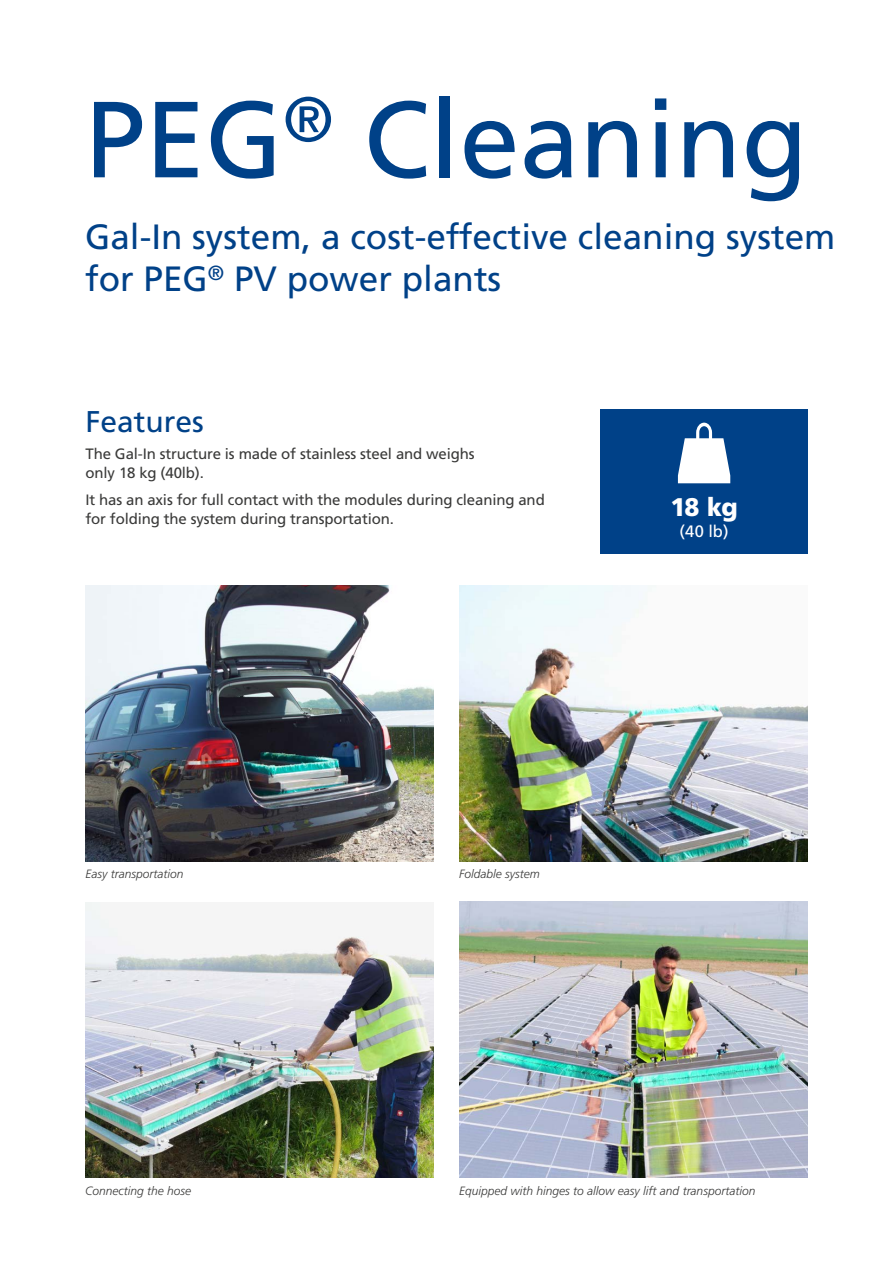
<style>
.page{position:relative;width:893px;height:1263px;background:#fff}
.page>*{position:absolute;margin:0;border:0;box-sizing:border-box;transform-origin:0 0}
.t1{font:108px "Frutiger";color:#004188}
.t2{font:35.1px/42.2px "Frutiger";color:#004188}
.t3{font:30px "Frutiger";color:#004188}
.t4{font:900 25.5px "Frutiger";color:#fff;scale:.96 1}
.t5{font:16.5px "Frutiger";color:#fff}
.t6{font:15px/18.8px "Frutiger";letter-spacing:-.01em;color:#3a3a39}
.t7{font:italic 300 12px "Frutiger";color:#3a3a39}
</style>
<div class="page">
<div style="left:600px;top:409px;width:208px;height:145px;background:#004188"></div>
<svg style="left:678px;top:423px;width:52px;height:60px"></svg>
<img style="left:85px;top:585px;width:349px;height:276px">
<img style="left:459px;top:585px;width:349px;height:276px">
<img style="left:85px;top:903px;width:349px;height:275px">
<img style="left:459px;top:901px;width:349px;height:277px">
<h1 class="t1" style="left:85px;top:76px;width:724px">PEG<sup>®</sup> Cleaning</h1>
<h2 class="t2" style="left:85px;top:216px;width:752px">Gal-In system, a cost-effective cleaning system for PEG<sup>®</sup> PV power plants</h2>
<h3 class="t3" style="left:86px;top:404px;width:120px">Features</h3>
<p class="t6" style="left:86px;top:444px;width:391px">The Gal-In structure is made of stainless steel and weighs only 18 kg (40lb).</p>
<p class="t6" style="left:86px;top:490px;width:461px">It has an axis for full contact with the modules during cleaning and for folding the system during transportation.</p>
<h3 class="t4" style="left:670px;top:492px;width:72px">18 kg</h3>
<p class="t5" style="left:679px;top:521px;width:51px">(40 lb)</p>
<p class="t7" style="left:86px;top:867px;width:100px">Easy transportation</p>
<p class="t7" style="left:459px;top:867px;width:82px">Foldable system</p>
<p class="t7" style="left:85px;top:1184px;width:108px">Connecting the hose</p>
<p class="t7" style="left:459px;top:1184px;width:298px">Equipped with hinges to allow easy lift and transportation</p>
</div>
